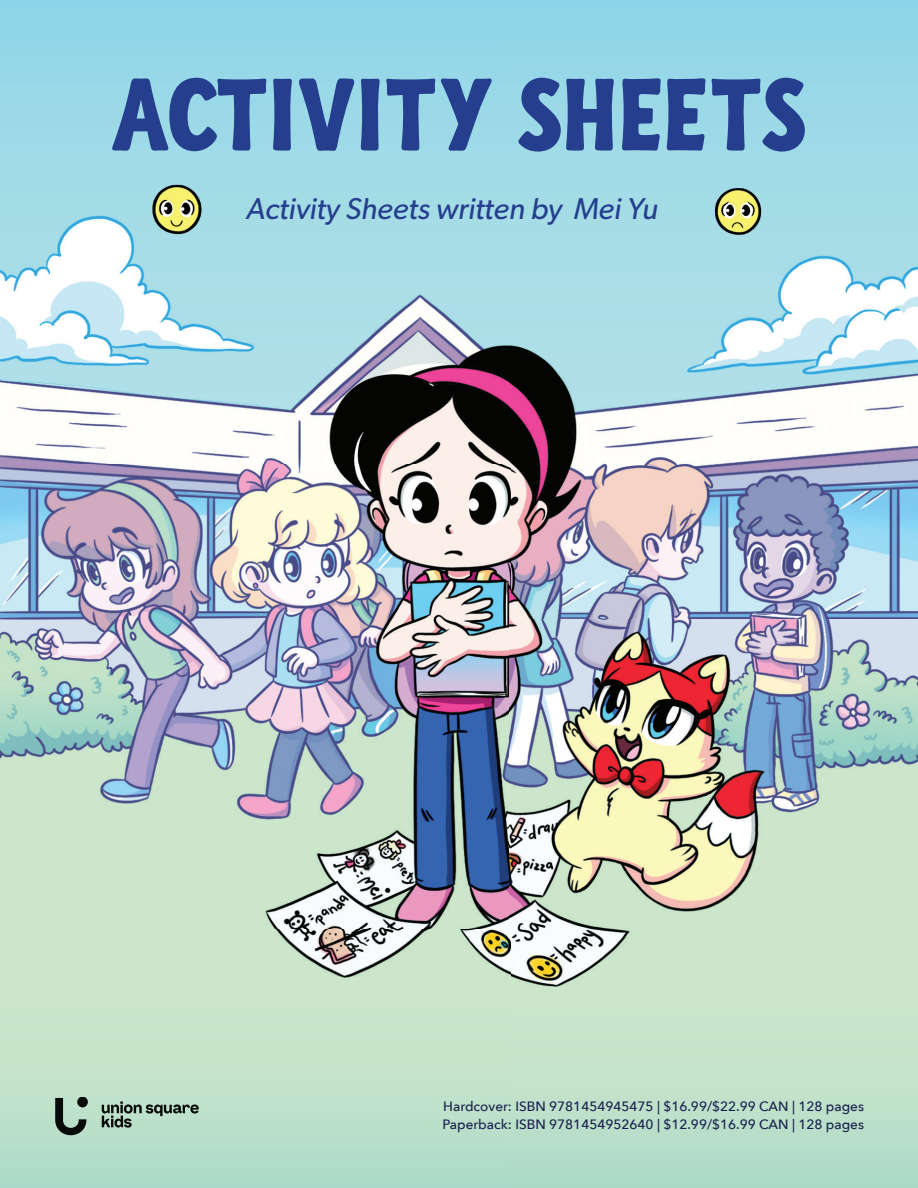
<style>
.page{position:relative;width:918px;height:1188px;background:#fff}
.page>*{position:absolute;margin:0;border:0;box-sizing:border-box;transform-origin:0 0}
.t1{font:102.9px "Photo Wall Poster Sans";color:#253f8e}
.t2{font:italic 30.3px "Gibson";color:#253f8e}
.t3{font:500 13.5px/18px "Avenir Next";color:#191f4e}
</style>
<div class="page">
<img style="left:0;top:0;width:918px;height:1188px">
<svg style="left:102px;top:1102px;width:97px;height:26px;background:#8ca896"></svg>
<div style="left:77px;top:1097px;width:11px;height:10px;background:#080b0a;border-radius:50%"></div>
<svg style="left:55px;top:1098px;width:31px;height:37px"></svg>
<img style="left:148px;top:182px;width:58px;height:55px">
<img style="left:709px;top:182px;width:58px;height:59px">
<h1 class="t1" style="left:112px;top:48px;width:696px">ACTIVITY SHEETS</h1>
<h2 class="t2" style="left:246px;top:190px;width:413px">Activity Sheets written by Mei Yu</h2>
<p class="t3" style="left:443px;top:1097px;width:423px">Hardcover: ISBN 9781454945475 | $16.99/$22.99 CAN | 128 pages<br>Paperback: ISBN 9781454952640 | $12.99/$16.99 CAN | 128 pages</p>
</div>
